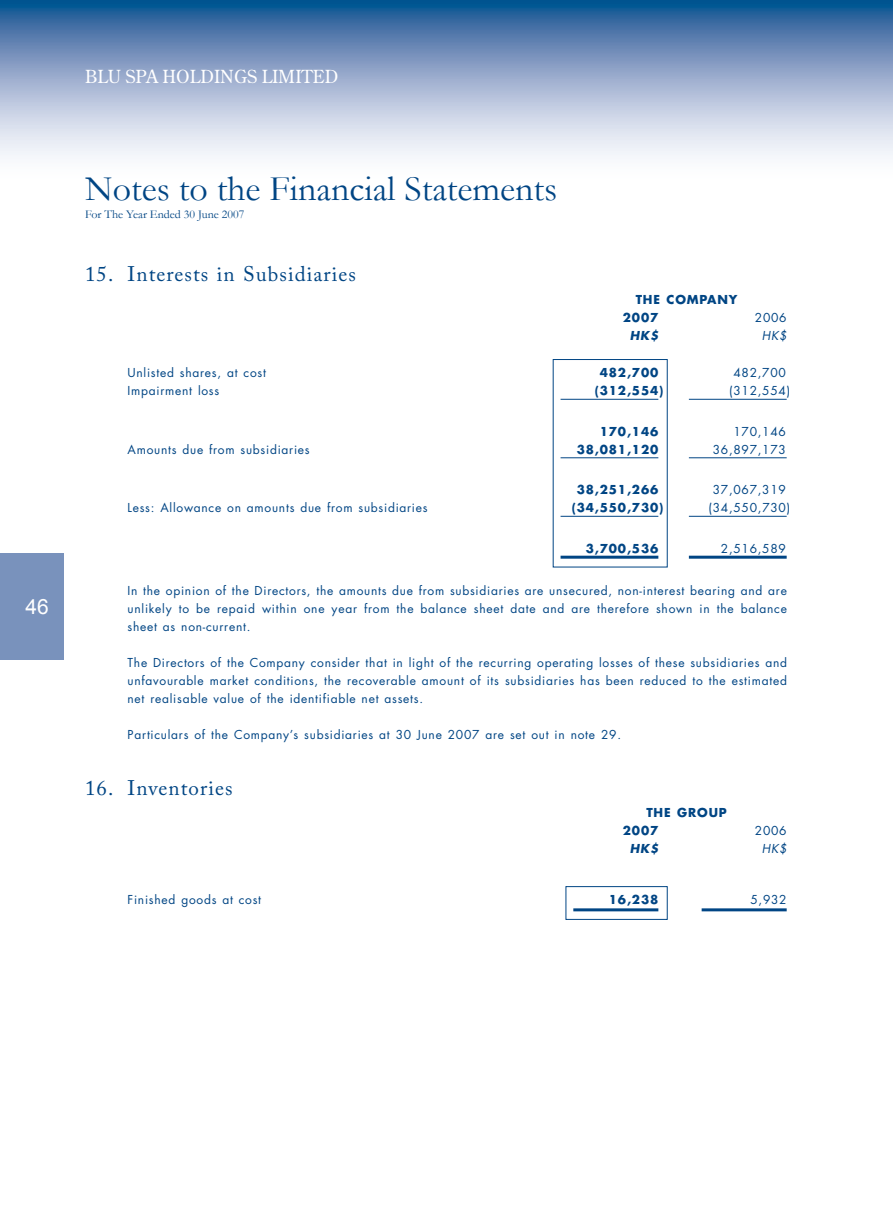
<style>
.page{position:relative;width:893px;height:1212px;background:#fff}
.page>*{position:absolute;margin:0;border:0;box-sizing:border-box;transform-origin:0 0}
.t1{font:36px "Garamond";color:#004584}
.t2{font:21px "Adobe Caslon Pro";letter-spacing:.05em;color:#004584}
.t3{font:21px "Arial";color:#fff}
.t4{font:18px "Century Old Style Std";color:#fff}
.t5{font:12px/18px "Futura Std";letter-spacing:.06em;color:#004584;text-align:justify}
.t6{font:700 12px/18px "Futura Std";letter-spacing:.07em;color:#004584}
.t7{font:12px "Garamond";color:#004584}
.t8{font:italic 700 12px "Futura Std";color:#004584}
.t9{font:italic 12px "Futura Std";color:#004584}
</style>
<div class="page">
<svg style="left:0;top:0;width:892px;height:157px;background:#92aacb"></svg>
<div style="left:0;top:553px;width:64px;height:106px;background:#7992bc"></div>
<svg style="left:892px;top:0;width:1px;height:157px"></svg>
<hr style="left:561px;top:399px;width:97px;height:1px;background:#004584">
<hr style="left:689px;top:399px;width:98px;height:1px;background:#004584">
<hr style="left:561px;top:457px;width:97px;height:1px;background:#004584">
<hr style="left:689px;top:457px;width:98px;height:1px;background:#004584">
<hr style="left:561px;top:516px;width:97px;height:1px;background:#004584">
<hr style="left:689px;top:516px;width:98px;height:1px;background:#004584">
<hr style="left:561px;top:556px;width:97px;height:3px;background:#004584">
<hr style="left:689px;top:556px;width:98px;height:3px;background:#004584">
<div style="left:566px;top:886px;width:102px;height:34px;border:1px solid #004584"></div>
<hr style="left:573px;top:908px;width:85px;height:3px;background:#004584">
<hr style="left:702px;top:908px;width:85px;height:3px;background:#004584">
<p class="t3" style="left:26px;top:592px;width:25px">46</p>
<p class="t4" style="left:85px;top:65px;width:255px">BLU SPA HOLDINGS LIMITED</p>
<p class="t1" style="left:85px;top:164px;width:474px">Notes to the Financial Statements</p>
<p class="t7" style="left:85px;top:206px;width:161px">For The Year Ended 30 June 2007</p>
<p class="t2" style="left:85px;top:262px;width:272px">15. Interests in Subsidiaries</p>
<p class="t6" style="left:623px;top:290px;width:116px;text-indent:13px">THE COMPANY<br>2007</p>
<p class="t5" style="left:755px;top:308px;width:33px">2006</p>
<p class="t8" style="left:630px;top:327px;width:30px">HK$</p>
<p class="t9" style="left:762px;top:328px;width:26px">HK$</p>
<p class="t5" style="left:128px;top:364px;width:140px">Unlisted shares, at cost</p>
<p class="t6" style="left:600px;top:363px;width:60px">482,700</p>
<p class="t5" style="left:733px;top:364px;width:54px">482,700</p>
<p class="t5" style="left:128px;top:382px;width:93px">Impairment loss</p>
<p class="t6" style="left:595px;top:381px;width:70px">(312,554 )</p>
<p class="t5" style="left:729px;top:382px;width:62px">(312,554)</p>
<p class="t6" style="left:600px;top:422px;width:60px">170,146</p>
<p class="t5" style="left:733px;top:422px;width:54px">170,146</p>
<p class="t5" style="left:128px;top:440px;width:184px">Amounts due from subsidiaries</p>
<p class="t6" style="left:577px;top:440px;width:83px">38,081,120</p>
<p class="t5" style="left:713px;top:440px;width:75px">36,897,173</p>
<p class="t6" style="left:577px;top:480px;width:83px">38,251,266</p>
<p class="t5" style="left:713px;top:481px;width:75px">37,067,319</p>
<p class="t5" style="left:128px;top:499px;width:302px">Less: Allowance on amounts due from subsidiaries</p>
<p class="t6" style="left:572px;top:498px;width:93px">(34,550,730 )</p>
<p class="t5" style="left:709px;top:499px;width:83px">(34,550,730)</p>
<p class="t6" style="left:586px;top:539px;width:74px">3,700,536</p>
<p class="t5" style="left:721px;top:539px;width:67px">2,516,589</p>
<p class="t5" style="left:128px;top:581px;width:661px">In the opinion of the Directors, the amounts due from subsidiaries are unsecured, non-interest bearing and are unlikely to be repaid within one year from the balance sheet date and are therefore shown in the balance sheet as non-current.</p>
<p class="t5" style="left:128px;top:653px;width:661px">The Directors of the Company consider that in light of the recurring operating losses of these subsidiaries and unfavourable market conditions, the recoverable amount of its subsidiaries has been reduced to the estimated net realisable value of the identifiable net assets.</p>
<p class="t5" style="left:128px;top:725px;width:495px">Particulars of the Company’s subsidiaries at 30 June 2007 are set out in note 29.</p>
<p class="t2" style="left:85px;top:775px;width:149px">16. Inventories</p>
<p class="t6" style="left:623px;top:803px;width:105px;text-indent:24px">THE GROUP<br>2007</p>
<p class="t5" style="left:755px;top:822px;width:33px">2006</p>
<p class="t8" style="left:630px;top:841px;width:30px">HK$</p>
<p class="t9" style="left:762px;top:841px;width:26px">HK$</p>
<p class="t5" style="left:128px;top:891px;width:135px">Finished goods at cost</p>
<p class="t6" style="left:609px;top:890px;width:51px">16,238</p>
<p class="t5" style="left:750px;top:891px;width:38px">5,932</p>
</div>
